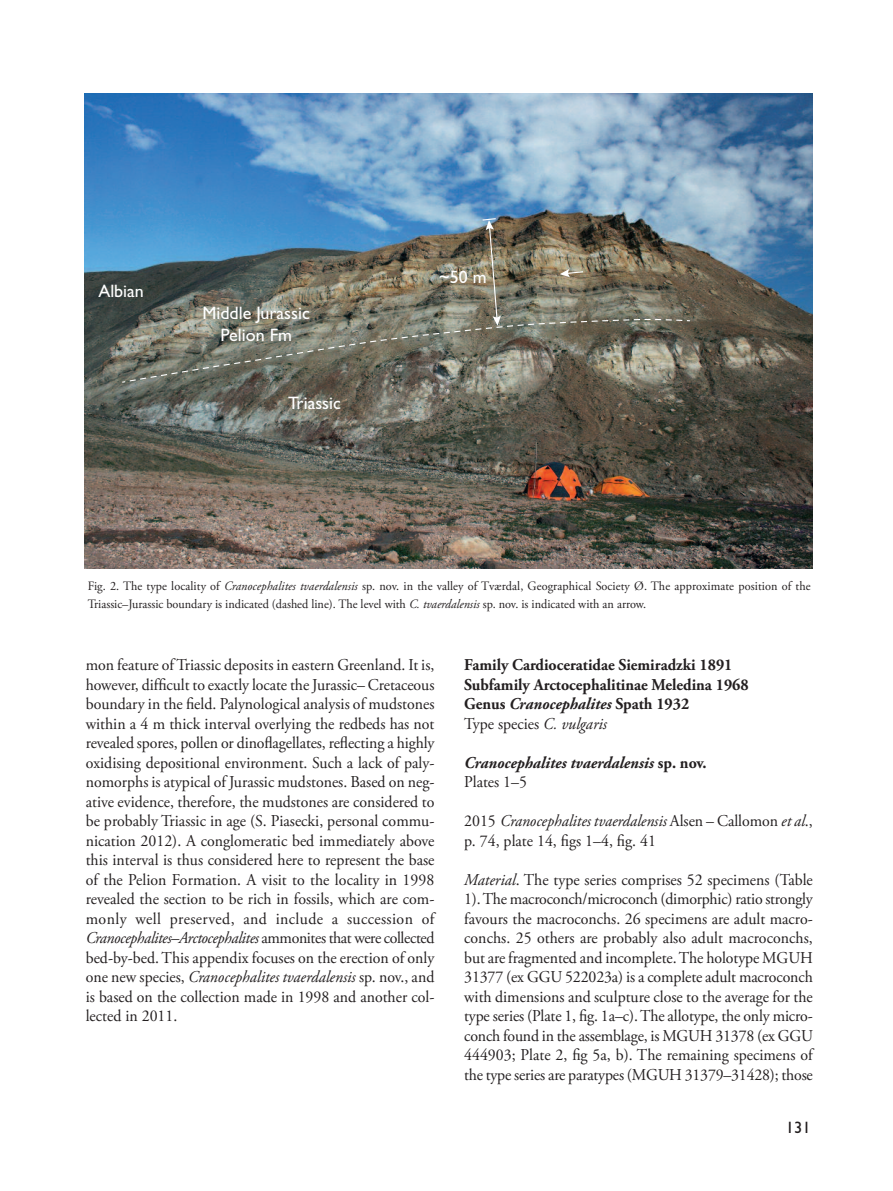
<style>
.page{position:relative;width:893px;height:1191px;background:#fff}
.page>*{position:absolute;margin:0;border:0;box-sizing:border-box;transform-origin:0 0}
.t1{font:18px/21.6px "Gill Sans Alt One";color:#fff;text-align:center}
.t2{font:16.5px/19.5px "Adobe Garamond Pro";color:#231f20;text-align:justify;scale:.96 1}
.t3{font:700 16.5px/19.5px "Adobe Garamond Pro";color:#231f20;scale:.96 1}
.t4{font:italic 700 16.5px/19.5px "Adobe Garamond Pro";color:#231f20;scale:.96 1}
.t5{font:16.5px "Gill Sans";color:#231f20}
.t6{font:12.75px/18px "Adobe Garamond Pro";color:#231f20;scale:.96 1}
.s1{font-style:italic}
.s2{font-weight:400}
.s3{font-weight:400;font-style:italic}
.s4{font-style:normal}
.s5{font-weight:400;font-style:normal}
</style>
<div class="page">
<img style="left:85px;top:94px;width:727px;height:474px">
<img style="left:121px;top:217px;width:570px;height:166px">
<p class="t1" style="left:98px;top:282px;width:47px">Albian</p>
<p class="t1" style="left:203px;top:304px;width:109px">Middle Jurassic<br>Pelion Fm</p>
<p class="t1" style="left:288px;top:394px;width:55px">Triassic</p>
<p class="t1" style="left:439px;top:268px;width:49px">~50 m</p>
<p class="t6" style="left:88px;top:578px;width:754px">Fig. 2. The type locality of <span class="s1">Cranocephalites tvaerdalensis</span> sp. nov. in the valley of Tværdal, Geographical Society Ø. The approximate position of the<br>Triassic–Jurassic boundary is indicated (dashed line). The level with <span class="s1">C. tvaerdalensis</span> sp. nov. is indicated with an arrow.</p>
<p class="t2" style="left:86px;top:657px;width:365px">mon feature ofTriassic deposits in eastern Greenland. It is, however, difficult to exactly locate the Jurassic– Cretaceous boundary in the field. Palynological analysis of mudstones within a 4 m thick interval overlying the redbeds has not revealed spores, pollen or dinoflagellates, reflecting a highly oxidising depositional environment. Such a lack of paly&shy;nomorphs is atypical of Jurassic mudstones. Based on neg&shy;ative evidence, therefore, the mudstones are considered to be probably Triassic in age (S. Piasecki, personal commu&shy;nication 2012). A conglomeratic bed immediately above this interval is thus considered here to represent the base of the Pelion Formation. A visit to the locality in 1998 revealed the section to be rich in fossils, which are com&shy;monly well preserved, and include a succession of <span class="s1">Cranocephalites–Arctocephalites</span> ammonites that were collected bed-by-bed. This appendix focuses on the erection of only one new species, <span class="s1">Cranocephalites tvaerdalensis</span> sp. nov., and is based on the collection made in 1998 and another col&shy;lected in 2011.</p>
<p class="t3" style="left:464px;top:657px;width:298px">Family Cardioceratidae Siemiradzki 1891<br>Subfamily Arctocephalitinae Meledina 1968<br>Genus <span class="s1">Cranocephalites</span> Spath 1932<br><span class="s2">Type species</span> <span class="s3">C. vulgaris</span></p>
<p class="t4" style="left:464px;top:754px;width:254px">Cranocephalites tvaerdalensis <span class="s4">sp. nov.<br></span><span class="s5">Plates 1–5</span></p>
<p class="t2" style="left:464px;top:813px;width:365px">2015 <span class="s1">Cranocephalites tvaerdalensis</span> Alsen – Callomon <span class="s1">et al</span>., p. 74, plate 14, figs 1–4, fig. 41</p>
<p class="t2" style="left:464px;top:871px;width:365px"><span class="s1">Material</span>. The type series comprises 52 specimens (Table 1).The macroconch/microconch (dimorphic) ratio strongly favours the macroconchs. 26 specimens are adult macro&shy;conchs. 25 others are probably also adult macroconchs, but are fragmented and incomplete.The holotype MGUH 31377 (ex GGU 522023a) is a complete adult macroconch with dimensions and sculpture close to the average for the type series (Plate 1, fig. 1a–c).The allotype, the only micro&shy;conch found in the assemblage, is MGUH 31378 (ex GGU 444903; Plate 2, fig 5a, b). The remaining specimens of the type series are paratypes (MGUH 31379–31428); those</p>
<p class="t5" style="left:786px;top:1117px;width:26px">131</p>
</div>
